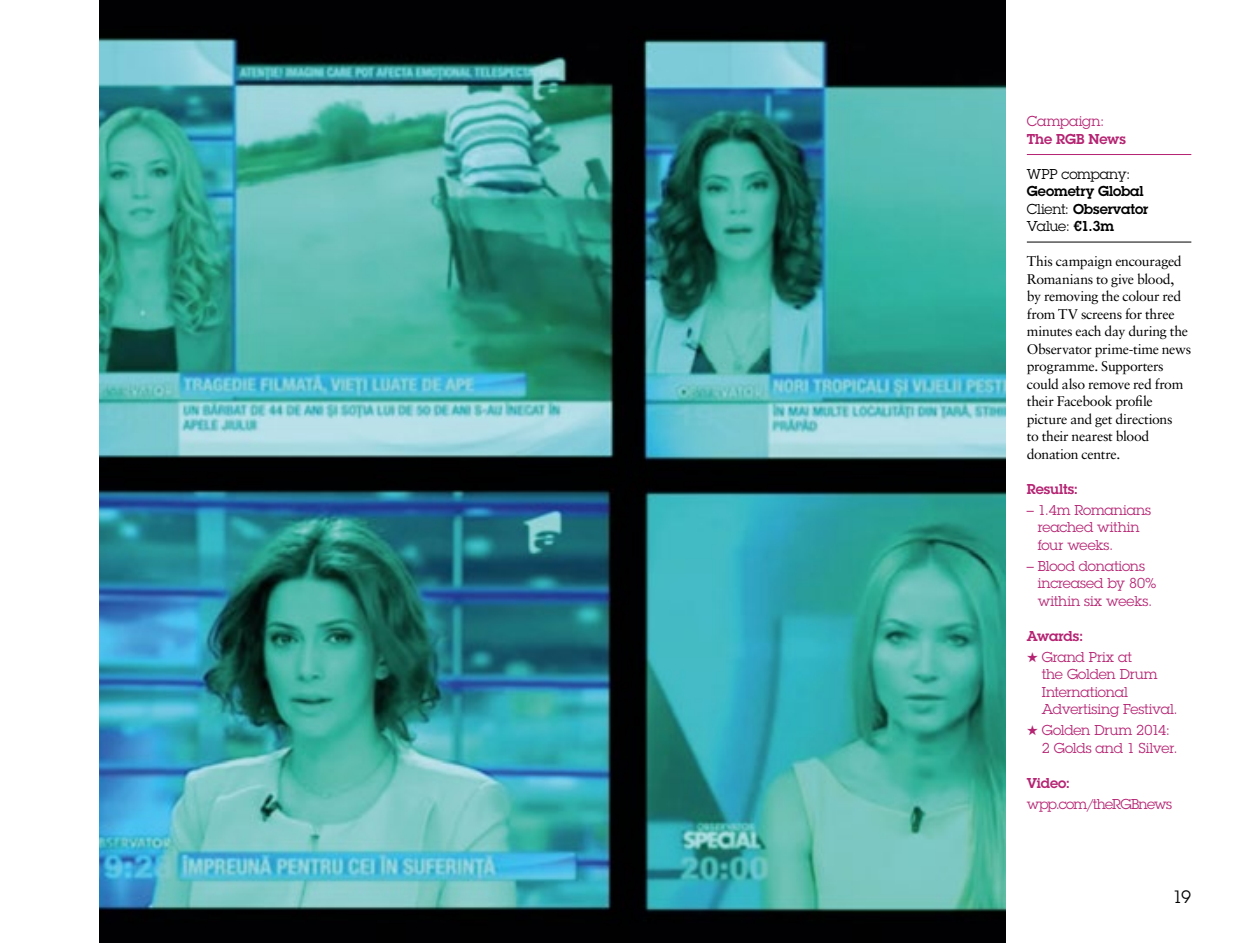
<style>
.page{position:relative;width:1241px;height:943px;background:#fff}
.page>*{position:absolute;margin:0;border:0;box-sizing:border-box;transform-origin:0 0}
.t1{font:17.5px "Lubalin Graph Std";color:#000}
._07_Case_Study_Text{font:14px/17.5px "Sabon LT Std";letter-spacing:-.025em;color:#000}
._07_Result___Award{font:14px/17.5px "Lubalin Graph Std";letter-spacing:-.015em;color:#b52372}
._07_Company_Credit_n{font:600 14px/17.5px "Lubalin Graph Std";color:#000}
._07_Result___Award-2{font:600 14px "Lubalin Graph Std";letter-spacing:-.01em;color:#b52372}
._07_Company_Credit_l{font:600 14px/17.5px "Lubalin Graph Std";letter-spacing:-.005em;color:#b52372}
._07_Result___Award-3{font:14px "Lubalin Graph Std";letter-spacing:-.05em;color:#b52372}
._07_Company_Credit_l-2{font:14px "Lubalin Graph Std";letter-spacing:-.025em;color:#000}
.s1{font-weight:400}
.s2{font-weight:600}
</style>
<div class="page">
<img style="left:99px;top:0;width:906px;height:943px">
<hr style="left:1026px;top:154px;width:165px;height:1px;background:#b52372">
<hr style="left:1026px;top:242px;width:165px;height:1px;background:#000">
<p class="_07_Company_Credit_l" style="left:1026px;top:112px;width:101px"><span class="s1">Campaign:<br></span>The RGB News</p>
<p class="_07_Company_Credit_n" style="left:1026px;top:165px;width:118px"><span class="s1">WPP company:<br></span>Geometry Global</p>
<p class="_07_Company_Credit_n" style="left:1026px;top:200px;width:123px"><span class="s1">Client:</span> Observator</p>
<p class="_07_Company_Credit_l-2" style="left:1026px;top:217px;width:89px">Value: <span class="s2">€1.3m</span></p>
<p class="_07_Case_Study_Text" style="left:1026px;top:252px;width:166px">This campaign encouraged<br>Romanians to give blood, by removing the colour red from TV screens for three minutes each day during the<br>Observator prime-time news programme. Supporters could also remove red from their Facebook profile picture and get directions<br>to their nearest blood donation centre.</p>
<p class="_07_Result___Award-2" style="left:1026px;top:479px;width:53px">Results:</p>
<p class="_07_Result___Award" style="left:1037px;top:501px;width:115px;text-indent:-11px">– 1.4m Romanians reached within four weeks.</p>
<p class="_07_Result___Award" style="left:1037px;top:557px;width:120px;text-indent:-11px">– Blood donations increased by 80% within six weeks.</p>
<p class="_07_Result___Award-2" style="left:1026px;top:626px;width:58px">Awards:</p>
<p class="_07_Result___Award" style="left:1041px;top:648px;width:138px;text-indent:-15px">★ Grand Prix at<br>the Golden Drum<br>International<br>Advertising Festival.</p>
<p class="_07_Result___Award" style="left:1041px;top:721px;width:137px;text-indent:-15px">★ Golden Drum 2014:<br>2 Golds and 1 Silver.</p>
<p class="_07_Result___Award-2" style="left:1026px;top:773px;width:45px">Video:</p>
<p class="_07_Result___Award-3" style="left:1026px;top:795px;width:147px">wpp.com/theRGBnews</p>
<p class="t1" style="left:1172px;top:886px;width:20px">19</p>
</div>
